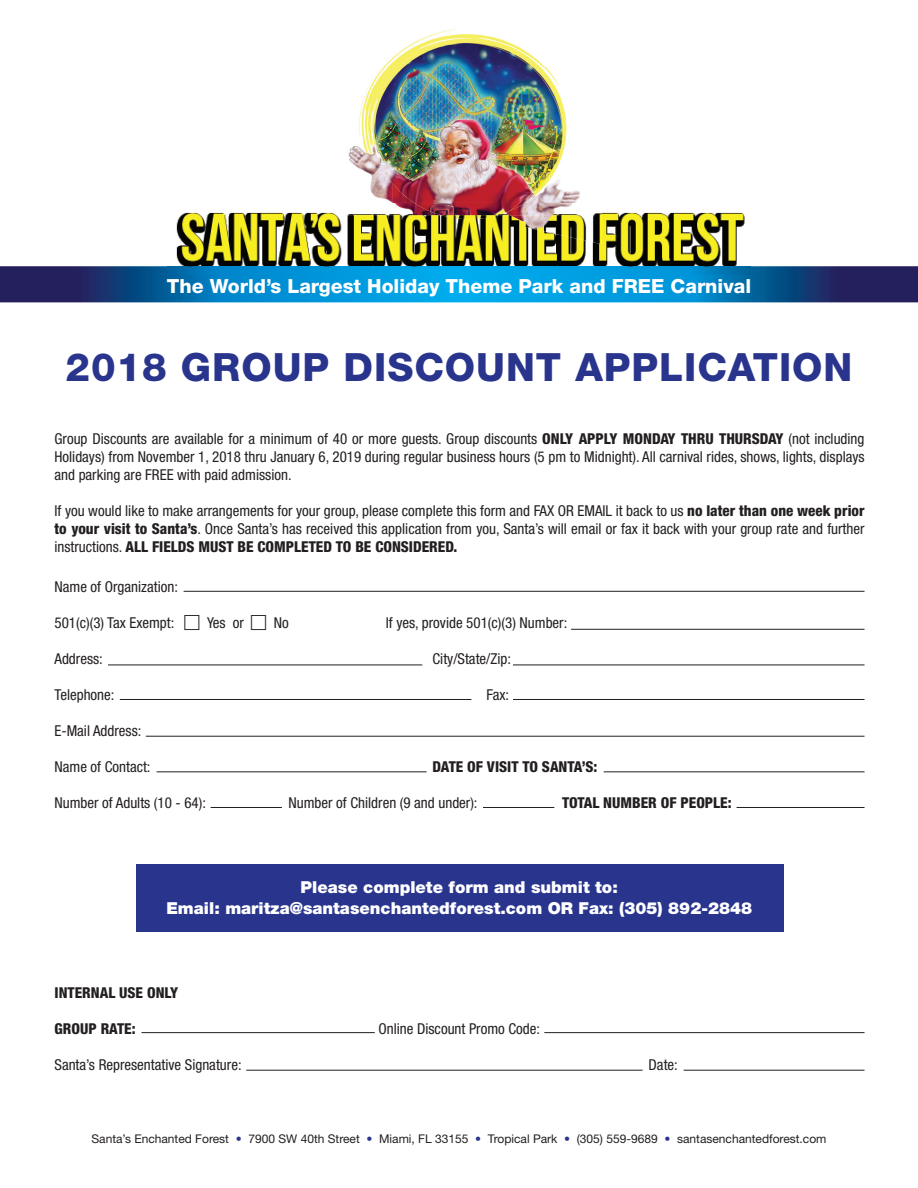
<style>
.page{position:relative;width:918px;height:1188px;background:#fff}
.page>*{position:absolute;margin:0;border:0;box-sizing:border-box;transform-origin:0 0}
.t1{font:800 39px "Helvetica Neue";letter-spacing:.025em;color:#29348d}
.t2{font:800 19.5px "Helvetica Neue";color:#fff}
.t3{font:900 16.5px/21px "Helvetica Neue";color:#fff;text-align:center}
.t4{font:condensed 15px/18px "Helvetica Neue";color:#231f20;text-align:justify}
.t5{font:800 condensed 15px "Helvetica Neue";color:#231f20}
.t6{font:12px "Helvetica Neue";color:#231f20}
.s1{font-weight:800}
.s2{color:#29348d}
</style>
<div class="page">
<svg style="left:0;top:266px;width:918px;height:36px;background:#0b6aaa"></svg>
<img style="left:168px;top:212px;width:582px;height:63px">
<img style="left:441px;top:215px;width:57px;height:4px">
<img style="left:360px;top:31px;width:82px;height:81px">
<img style="left:442px;top:29px;width:54px;height:9px">
<img style="left:348px;top:112px;width:25px;height:82px">
<img style="left:373px;top:38px;width:154px;height:165px">
<img style="left:343px;top:203px;width:71px;height:12px">
<img style="left:414px;top:203px;width:92px;height:12px">
<img style="left:510px;top:212px;width:91px;height:32px">
<img style="left:525px;top:52px;width:55px;height:151px">
<img style="left:520px;top:117px;width:46px;height:86px">
<img style="left:506px;top:203px;width:85px;height:12px">
<img style="left:509px;top:203px;width:16px;height:8px">
<div style="left:136px;top:864px;width:648px;height:68px;background:#29348d"></div>
<hr style="left:184px;top:591px;width:681px;height:1px;background:#231f20">
<hr style="left:571px;top:629px;width:294px;height:1px;background:#231f20">
<hr style="left:513px;top:665px;width:352px;height:1px;background:#231f20">
<hr style="left:108px;top:665px;width:314px;height:1px;background:#231f20">
<hr style="left:513px;top:699px;width:352px;height:1px;background:#231f20">
<hr style="left:120px;top:699px;width:351px;height:1px;background:#231f20">
<hr style="left:146px;top:736px;width:719px;height:1px;background:#231f20">
<hr style="left:604px;top:772px;width:261px;height:1px;background:#231f20">
<hr style="left:157px;top:772px;width:270px;height:1px;background:#231f20">
<hr style="left:737px;top:807px;width:128px;height:1px;background:#231f20">
<hr style="left:483px;top:807px;width:71px;height:1px;background:#231f20">
<hr style="left:211px;top:807px;width:71px;height:1px;background:#231f20">
<hr style="left:141px;top:1032px;width:234px;height:1px;background:#231f20">
<hr style="left:544px;top:1032px;width:321px;height:1px;background:#231f20">
<hr style="left:684px;top:1070px;width:181px;height:1px;background:#231f20">
<hr style="left:246px;top:1070px;width:397px;height:1px;background:#231f20">
<h2 class="t2" style="left:167px;top:275px;width:586px">The World’s Largest Holiday Theme Park and FREE Carnival</h2>
<h1 class="t1" style="left:65px;top:344px;width:789px">2018 GROUP DISCOUNT APPLICATION</h1>
<p class="t4" style="left:55px;top:430px;width:812px">Group Discounts are available for a minimum of 40 or more guests. Group discounts <span class="s1">ONLY APPLY MONDAY THRU THURSDAY</span> (not including Holidays) from November 1, 2018 thru January 6, 2019 during regular business hours (5 pm to Midnight). All carnival rides, shows, lights, displays and parking are FREE with paid admission.</p>
<p class="t4" style="left:55px;top:502px;width:812px">If you would like to make arrangements for your group, please complete this form and FAX OR EMAIL it back to us <span class="s1">no later than one week prior to your visit to Santa’s</span>. Once Santa’s has received this application from you, Santa’s will email or fax it back with your group rate and further instructions. <span class="s1">ALL FIELDS MUST BE COMPLETED TO BE CONSIDERED.</span></p>
<p class="t4" style="left:55px;top:578px;width:125px">Name of Organization:</p>
<p class="t4" style="left:55px;top:614px;width:121px">501(c)(3) Tax Exempt:</p>
<p class="t4" style="left:207px;top:614px;width:38px">Yes or</p>
<p class="t4" style="left:274px;top:614px;width:16px">No</p>
<p class="t4" style="left:386px;top:614px;width:183px">If yes, provide 501(c)(3) Number:</p>
<p class="t4" style="left:55px;top:650px;width:50px">Address:</p>
<p class="t4" style="left:433px;top:650px;width:80px">City/State/Zip:</p>
<p class="t4" style="left:55px;top:686px;width:61px">Telephone:</p>
<p class="t4" style="left:487px;top:686px;width:24px">Fax:</p>
<p class="t4" style="left:55px;top:722px;width:88px">E-Mail Address:</p>
<p class="t4" style="left:55px;top:758px;width:98px">Name of Contact:</p>
<p class="t5" style="left:433px;top:758px;width:167px">DATE OF VISIT TO SANTA’S:</p>
<p class="t4" style="left:55px;top:794px;width:153px">Number of Adults (10 - 64):</p>
<p class="t4" style="left:289px;top:794px;width:191px">Number of Children (9 and under):</p>
<p class="t5" style="left:562px;top:794px;width:171px">TOTAL NUMBER OF PEOPLE:</p>
<p class="t3" style="left:166px;top:876px;width:587px">Please complete form and submit to:<br>Email: maritza@santasenchantedforest.com OR Fax: (305) 892-2848</p>
<p class="t5" style="left:55px;top:983px;width:125px">INTERNAL USE ONLY</p>
<p class="t5" style="left:55px;top:1019px;width:83px">GROUP RATE:</p>
<p class="t4" style="left:379px;top:1019px;width:163px">Online Discount Promo Code:</p>
<p class="t4" style="left:55px;top:1055px;width:189px">Santa’s Representative Signature:</p>
<p class="t4" style="left:649px;top:1055px;width:31px">Date:</p>
<p class="t6" style="left:92px;top:1132px;width:736px">Santa’s Enchanted Forest <span class="s2">•</span> 7900 SW 40th Street <span class="s2">•</span> Miami, FL 33155 <span class="s2">•</span> Tropical Park <span class="s2">•</span> (305) 559-9689 <span class="s2">•</span> santasenchantedforest.com</p>
</div>
